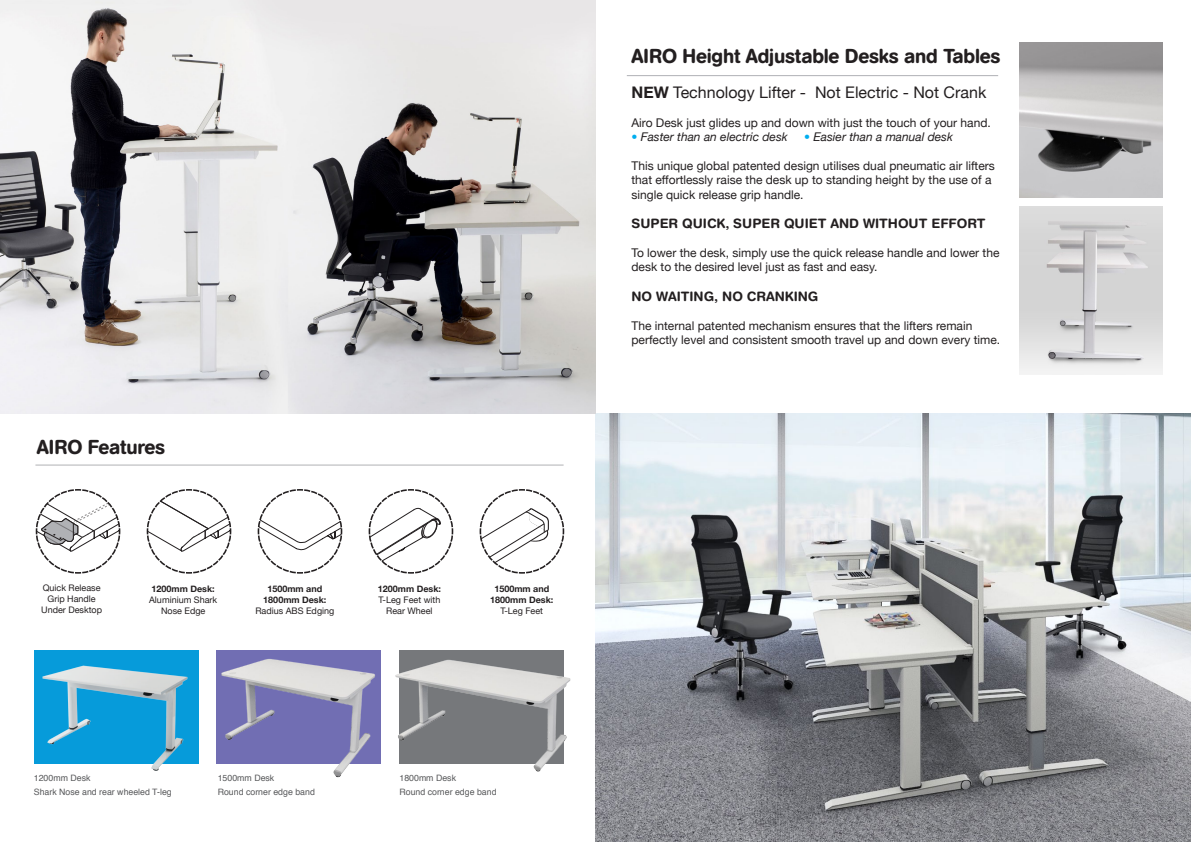
<style>
.page{position:relative;width:1191px;height:842px;background:#fff}
.page>*{position:absolute;margin:0;border:0;box-sizing:border-box;transform-origin:0 0}
.t1{font:500 20px "AG Book Rounded";letter-spacing:-.01em;color:#231f20}
.t2{font:16px "Helvetica Neue";color:#231f20}
.t3{font:700 13px "Helvetica Rounded";color:#231f20}
.t4{font:12px/14.4px "Helvetica Neue";color:#231f20}
.t5{font:italic 12px "Helvetica Neue";color:#231f20}
.t6{font:9px/11px "Helvetica Neue";color:#231f20;text-align:center}
.t7{font:700 9px/11px "Helvetica Neue";color:#231f20;text-align:center}
.t8{font:8.8px/14.3px "Helvetica";color:#57585a}
.s1{font-weight:700}
.s2{color:#00aeef}
</style>
<div class="page">
<img style="left:595px;top:414px;width:596px;height:428px">
<img style="left:0;top:0;width:595px;height:414px">
<hr style="left:627px;top:75px;width:371px;height:1px;background:#b0b1b5">
<hr style="left:35px;top:465px;width:528px;height:1px;background:#b0b1b5">
<img style="left:1019px;top:42px;width:143px;height:155px">
<img style="left:1019px;top:206px;width:143px;height:169px">
<img style="left:35px;top:650px;width:164px;height:121px">
<img style="left:216px;top:650px;width:165px;height:128px">
<img style="left:395px;top:650px;width:176px;height:122px">
<svg style="left:257px;top:489px;width:86px;height:85px"></svg>
<svg style="left:35px;top:489px;width:86px;height:85px"></svg>
<svg style="left:368px;top:489px;width:86px;height:85px"></svg>
<svg style="left:479px;top:489px;width:86px;height:85px"></svg>
<svg style="left:146px;top:489px;width:86px;height:85px"></svg>
<h1 class="t1" style="left:37px;top:435px;width:130px">AIRO Features</h1>
<p class="t6" style="left:41px;top:582px;width:62px">Quick Release<br>Grip Handle<br>Under Desktop</p>
<p class="t7" style="left:152px;top:583px;width:65px">1200mm Desk:</p>
<p class="t6" style="left:149px;top:594px;width:70px">Aluminium Shark<br>Nose Edge</p>
<p class="t7" style="left:263px;top:583px;width:65px">1500mm and<br>1800mm Desk:</p>
<p class="t6" style="left:255px;top:605px;width:80px">Radius ABS Edging</p>
<p class="t7" style="left:378px;top:583px;width:65px">1200mm Desk:</p>
<p class="t6" style="left:378px;top:594px;width:63px">T-Leg Feet with<br>Rear Wheel</p>
<p class="t7" style="left:490px;top:583px;width:65px">1500mm and<br>1800mm Desk:</p>
<p class="t6" style="left:500px;top:605px;width:44px">T-Leg Feet</p>
<p class="t8" style="left:34px;top:771px;width:139px;line-height:13.7px">1200mm Desk<br>Shark Nose and rear wheeled T-leg</p>
<p class="t8" style="left:218px;top:771px;width:99px">1500mm Desk<br>Round corner edge band</p>
<p class="t8" style="left:399px;top:771px;width:99px">1800mm Desk<br>Round corner edge band</p>
<h1 class="t1" style="left:631px;top:44px;width:370px">AIRO Height Adjustable Desks and Tables</h1>
<h2 class="t2" style="left:631px;top:83px;width:356px"><span class="s1">New</span> Technology Lifter - Not Electric - Not Crank</h2>
<p class="t4" style="left:631px;top:115px;width:361px">Airo Desk just glides up and down with just the touch of your hand.</p>
<p class="t5" style="left:631px;top:130px;width:158px"><span class="s2">•</span> Faster than an electric desk</p>
<p class="t5" style="left:804px;top:130px;width:150px"><span class="s2">•</span> Easier than a manual desk</p>
<p class="t4" style="left:631px;top:158px;width:365px">This unique global patented design utilises dual pneumatic air lifters that effortlessly raise the desk up to standing height by the use of a single quick release grip handle.</p>
<p class="t3" style="left:631px;top:216px;width:355px">SUPER QUICK, SUPER QUIET AND WITHOUT EFFORT</p>
<p class="t4" style="left:631px;top:245px;width:369px">To lower the desk, simply use the quick release handle and lower the desk to the desired level just as fast and easy.</p>
<p class="t3" style="left:631px;top:289px;width:188px">NO WAITING, NO CRANKING</p>
<p class="t4" style="left:631px;top:318px;width:370px">The internal patented mechanism ensures that the lifters remain perfectly level and consistent smooth travel up and down every time.</p>
</div>
